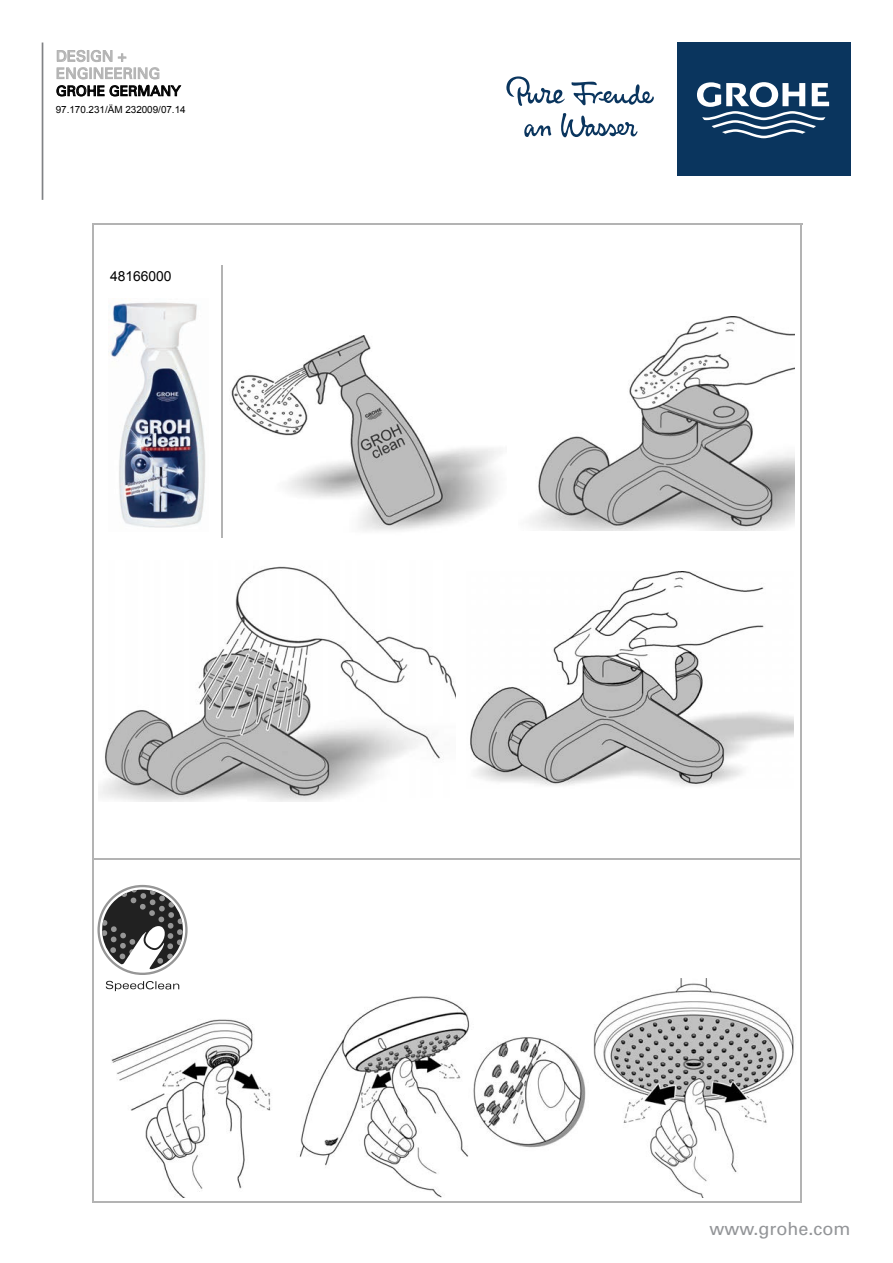
<style>
.page{position:relative;width:893px;height:1263px;background:#fff}
.page>*{position:absolute;margin:0;border:0;box-sizing:border-box;transform-origin:0 0}
.t1{font:18px "Univers";color:#939598}
.t2{font:15px/17.2px "Univers LT Std";color:#b3b3b3}
.t3{font:13.8px "Univers LT Std";color:#000}
.t4{font:13.8px "Arial";letter-spacing:-.005em;color:#000}
.t5{font:9.9px "Arial";color:#000}
.s1{font-style:inherit}
</style>
<div class="page">
<div style="left:677px;top:43px;width:173px;height:133px;background:#0a355e"></div>
<svg style="left:697px;top:82px;width:132px;height:56px"></svg>
<svg style="left:506px;top:76px;width:148px;height:61px"></svg>
<hr style="left:42px;top:43px;width:1px;height:157px;background:#808285">
<img style="left:99px;top:566px;width:356px;height:235px">
<img style="left:231px;top:336px;width:270px;height:195px">
<img style="left:470px;top:571px;width:323px;height:215px">
<hr style="left:93px;top:858px;width:708px;height:2px;background:#b3b3b3">
<hr style="left:93px;top:223px;width:709px;height:1px;background:#b3b3b3">
<hr style="left:801px;top:224px;width:1px;height:979px;background:#b3b3b3">
<hr style="left:92px;top:1201px;width:709px;height:2px;background:#b3b3b3">
<hr style="left:92px;top:223px;width:2px;height:979px;background:#b3b3b3">
<img style="left:530px;top:317px;width:264px;height:213px">
<hr style="left:221px;top:265px;width:2px;height:273px;background:#b3b3b3">
<img style="left:111px;top:1019px;width:160px;height:178px">
<svg style="left:106px;top:981px;width:73px;height:10px"></svg>
<svg style="left:98px;top:885px;width:89px;height:89px"></svg>
<img style="left:299px;top:996px;width:287px;height:201px">
<svg style="left:593px;top:979px;width:201px;height:218px"></svg>
<img style="left:109px;top:302px;width:96px;height:226px">
<svg style="left:57px;top:50px;width:102px;height:29px"></svg>
<svg style="left:57px;top:85px;width:124px;height:11px"></svg>
<p class="t2" style="left:56px;top:48px;width:106px">DESIGN +<br>ENGINEERING</p>
<p class="t3" style="left:56px;top:83px;width:126px">GROHE GERMANY</p>
<p class="t5" style="left:56px;top:103px;width:131px">97.170.231/ÄM 232009/07.14</p>
<p class="t4" style="left:110px;top:267px;width:63px"><span class="s1">48</span>166000</p>
<p class="t1" style="left:709px;top:1217px;width:142px">www.grohe.com</p>
</div>
